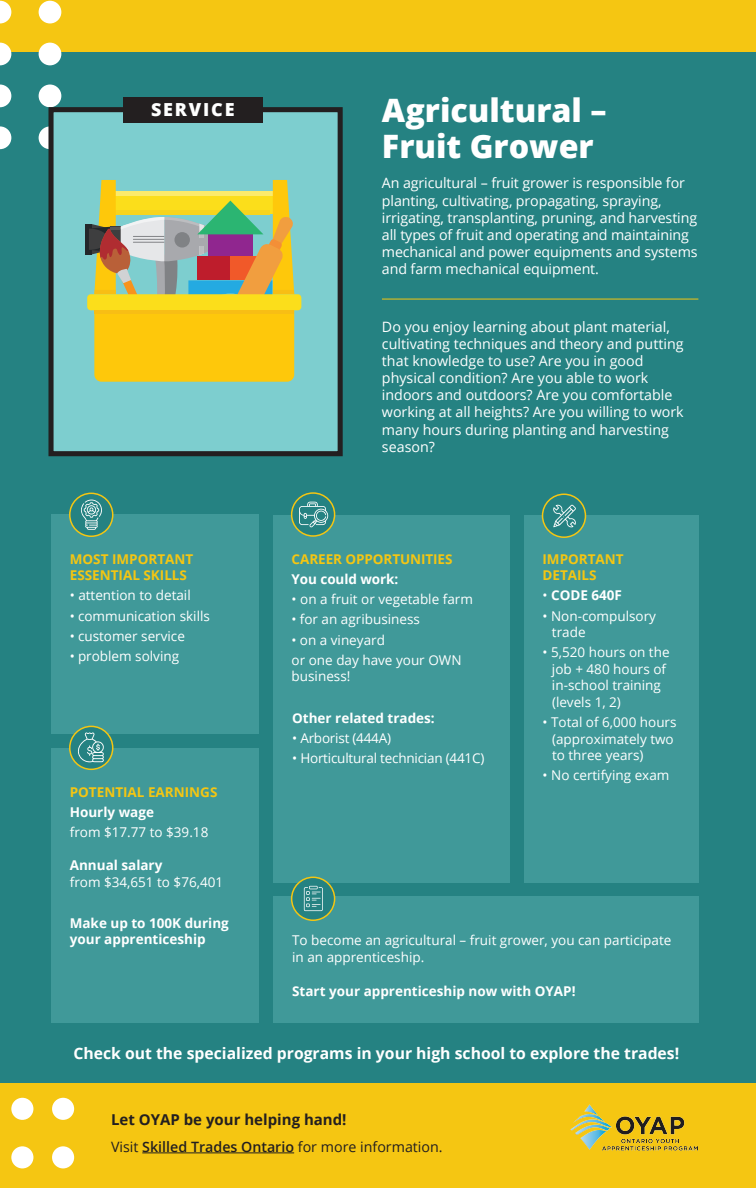
<style>
.page{position:relative;width:756px;height:1188px;background:#258282}
.page>*{position:absolute;margin:0;border:0;box-sizing:border-box;transform-origin:0 0}
.t1{font:800 32.25px/36px "Open Sans";color:#fff}
.t2{font:800 18px "Open Sans";letter-spacing:.1em;color:#fff}
.t3{font:700 15.75px "Open Sans";color:#fff}
.t4{font:700 15px "Open Sans";color:#231f20}
.t5{font:14.25px/17.1px "Open Sans";color:#fff}
.t6{font:14.25px "Open Sans";color:#231f20}
.t7{font:13.5px/16.5px "Open Sans";color:#fff}
.t8{font:700 13.5px/16.5px "Open Sans";color:#fff}
.t9{font:700 13.5px/16.5px "Open Sans";color:#f5c612}
.s1{font-weight:400}
.s2{font-weight:600}
</style>
<div class="page">
<div style="left:0;top:0;width:756px;height:52px;background:#f5c612"></div>
<div style="left:0;top:1083px;width:756px;height:105px;background:#f5c612"></div>
<div style="left:11px;top:1146px;width:22px;height:22px;background:#fff;border-radius:50%"></div>
<div style="left:11px;top:1098px;width:22px;height:22px;background:#fff;border-radius:50%"></div>
<div style="left:52px;top:1146px;width:22px;height:22px;background:#fff;border-radius:50%"></div>
<div style="left:52px;top:1098px;width:22px;height:22px;background:#fff;border-radius:50%"></div>
<hr style="left:382px;top:299px;width:316px;height:1px;background:#f5c612">
<div style="left:51px;top:515px;width:207px;height:219px;background:#409999"></div>
<div style="left:51px;top:748px;width:207px;height:275px;background:#409999"></div>
<div style="left:273px;top:896px;width:426px;height:127px;background:#409999"></div>
<div style="left:273px;top:515px;width:236px;height:368px;background:#409999"></div>
<div style="left:524px;top:515px;width:175px;height:368px;background:#409999"></div>
<img style="left:570px;top:1104px;width:127px;height:46px">
<hr style="left:142px;top:1153px;width:152px;height:1px;background:#231f20">
<svg style="left:70px;top:726px;width:43px;height:43px"></svg>
<div style="left:69px;top:726px;width:44px;height:44px;border:2px solid #f5c612;border-radius:50%"></div>
<svg style="left:78px;top:733px;width:26px;height:29px"></svg>
<svg style="left:292px;top:493px;width:43px;height:43px"></svg>
<div style="left:291px;top:492px;width:44px;height:45px;border:2px solid #f5c612;border-radius:50%"></div>
<svg style="left:299px;top:502px;width:29px;height:26px"></svg>
<div style="left:70px;top:493px;width:43px;height:43px;background:#258282;border-radius:50%"></div>
<div style="left:69px;top:493px;width:44px;height:44px;border:2px solid #f5c612;border-radius:50%"></div>
<svg style="left:81px;top:500px;width:21px;height:30px"></svg>
<div style="left:543px;top:494px;width:42px;height:43px;background:#258282;border-radius:50%"></div>
<div style="left:542px;top:494px;width:44px;height:44px;border:2px solid #f5c612;border-radius:50%"></div>
<svg style="left:553px;top:505px;width:23px;height:22px"></svg>
<div style="left:292px;top:877px;width:43px;height:43px;background:#258282;border-radius:50%"></div>
<div style="left:291px;top:877px;width:44px;height:44px;border:2px solid #f5c612;border-radius:50%"></div>
<svg style="left:304px;top:886px;width:19px;height:25px"></svg>
<svg style="left:0;top:1px;width:11px;height:22px"></svg>
<div style="left:39px;top:1px;width:22px;height:22px;background:#fff;border-radius:50%"></div>
<svg style="left:0;top:43px;width:11px;height:22px"></svg>
<div style="left:39px;top:43px;width:22px;height:22px;background:#fff;border-radius:50%"></div>
<svg style="left:0;top:85px;width:11px;height:22px"></svg>
<div style="left:39px;top:85px;width:22px;height:22px;background:#fff;border-radius:50%"></div>
<svg style="left:0;top:126px;width:11px;height:23px"></svg>
<div style="left:39px;top:126px;width:22px;height:23px;background:#fff;border-radius:50%"></div>
<div style="left:48px;top:107px;width:295px;height:349px;background:#7dcecf;border:5px solid #231f20"></div>
<div style="left:123px;top:97px;width:140px;height:25px;background:#231f20"></div>
<div style="left:86px;top:224px;width:6px;height:30px;background:#23272a"></div>
<div style="left:87px;top:294px;width:214px;height:16px;background:#fbde1b;border-radius:4px"></div>
<svg style="left:89px;top:180px;width:205px;height:202px"></svg>
<hr style="left:94px;top:310px;width:200px;height:4px;background:#f8be14">
<div style="left:168px;top:319px;width:52px;height:52px;background:#fec80b;border-radius:50%"></div>
<p class="t2" style="left:151px;top:96px;width:85px">SERVICE</p>
<p class="t9" style="left:70px;top:550px;width:125px">MOST IMPORTANT<br>ESSENTIAL SKILLS</p>
<p class="t7" style="left:70px;top:587px;width:123px">• attention to detail</p>
<p class="t7" style="left:70px;top:607px;width:142px">• communication skills</p>
<p class="t7" style="left:70px;top:627px;width:117px">• customer service</p>
<p class="t7" style="left:70px;top:648px;width:111px">• problem solving</p>
<p class="t9" style="left:70px;top:783px;width:149px">POTENTIAL EARNINGS</p>
<p class="t8" style="left:70px;top:804px;width:86px">Hourly wage</p>
<p class="t7" style="left:70px;top:824px;width:140px">from $17.77 to $39.18</p>
<p class="t8" style="left:70px;top:857px;width:94px">Annual salary</p>
<p class="t7" style="left:70px;top:873px;width:155px">from $34,651 to $76,401</p>
<p class="t8" style="left:70px;top:914px;width:161px">Make up to 100K during your apprenticeship</p>
<h1 class="t1" style="left:382px;top:91px;width:226px">Agricultural –<br>Fruit Grower</h1>
<p class="t5" style="left:382px;top:174px;width:317px">An agricultural – fruit grower is responsible for planting, cultivating, propagating, spraying, irrigating, transplanting, pruning, and harvesting all types of fruit and operating and maintaining mechanical and power equipments and systems and farm mechanical equipment.</p>
<p class="t5" style="left:382px;top:318px;width:303px">Do you enjoy learning about plant material, cultivating techniques and theory and putting that knowledge to use? Are you in good physical condition? Are you able to work indoors and outdoors? Are you comfortable working at all heights? Are you willing to work many hours during planting and harvesting season?</p>
<p class="t9" style="left:292px;top:550px;width:162px">CAREER OPPORTUNITIES</p>
<p class="t8" style="left:292px;top:570px;width:108px">You could work:</p>
<p class="t7" style="left:292px;top:591px;width:183px">• on a fruit or vegetable farm</p>
<p class="t7" style="left:292px;top:611px;width:130px">• for an agribusiness</p>
<p class="t7" style="left:292px;top:629px;width:171px;line-height:20.2px">• on a vineyard<br>or one day have your OWN</p>
<p class="t7" style="left:292px;top:668px;width:60px">business!</p>
<p class="t8" style="left:292px;top:709px;width:144px">Other related trades:</p>
<p class="t7" style="left:292px;top:729px;width:100px">• Arborist (444A)</p>
<p class="t7" style="left:292px;top:750px;width:194px">• Horticultural technician (441C)</p>
<p class="t9" style="left:543px;top:550px;width:83px">IMPORTANT<br>DETAILS</p>
<p class="t8" style="left:543px;top:587px;width:81px"><span class="s1">•</span> CODE 640F</p>
<p class="t7" style="left:552px;top:607px;width:106px;text-indent:-9px">• Non-compulsory trade</p>
<p class="t7" style="left:552px;top:644px;width:119px;text-indent:-9px">• 5,520 hours on the job + 480 hours of in-school training (levels 1, 2)</p>
<p class="t7" style="left:552px;top:714px;width:126px;text-indent:-9px">• Total of 6,000 hours (approximately two to three years)</p>
<p class="t7" style="left:543px;top:767px;width:128px">• No certifying exam</p>
<p class="t7" style="left:292px;top:932px;width:381px">To become an agricultural – fruit grower, you can participate in an apprenticeship.</p>
<p class="t8" style="left:292px;top:983px;width:285px">Start your apprenticeship now with OYAP!</p>
<p class="t3" style="left:73px;top:1042px;width:607px">Check out the specialized programs in your high school to explore the trades!</p>
<p class="t4" style="left:111px;top:1109px;width:237px">Let OYAP be your helping hand!</p>
<p class="t6" style="left:111px;top:1137px;width:333px">Visit <span class="s2">Skilled Trades Ontario</span> for more information.</p>
</div>
